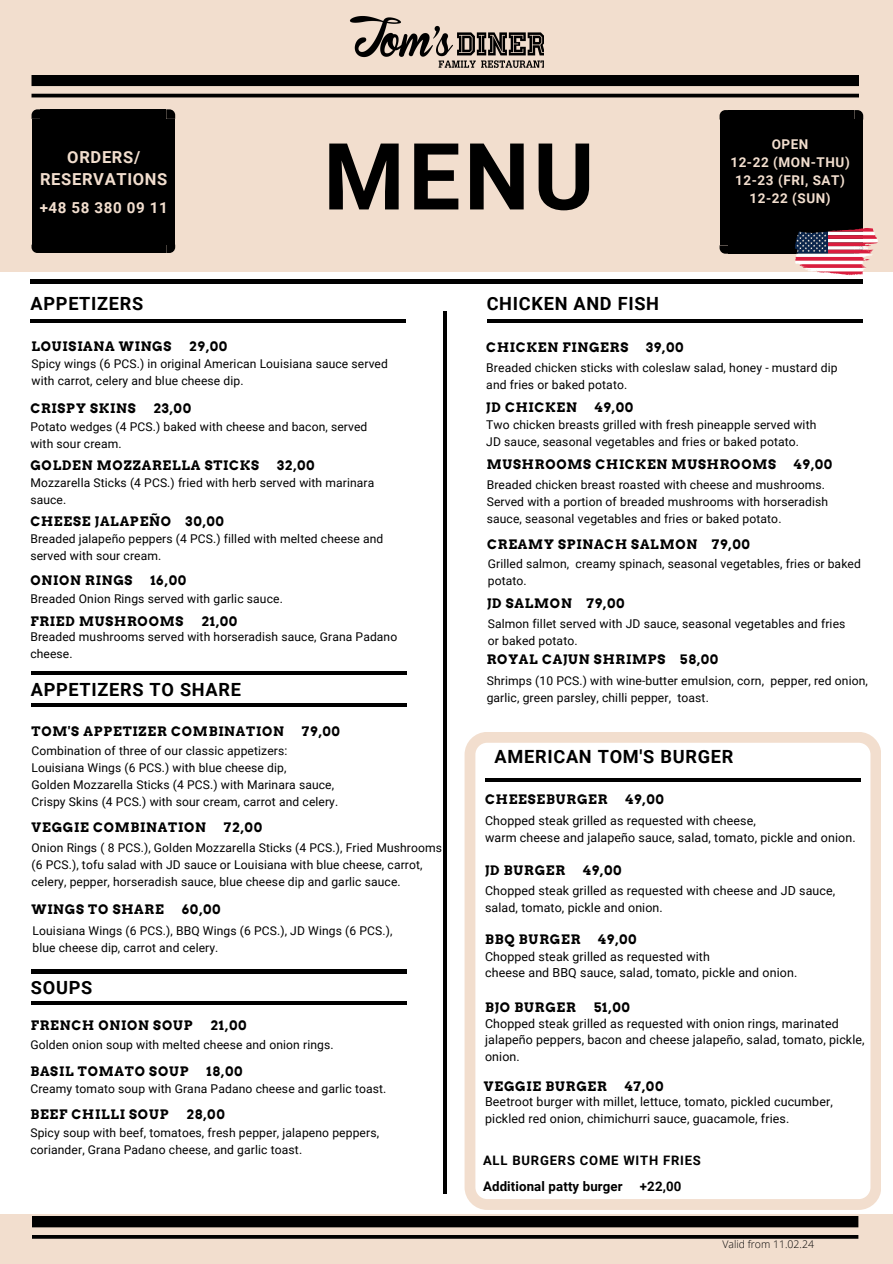
<style>
.page{position:relative;width:893px;height:1264px;background:#fff}
.page>*{position:absolute;margin:0;border:0;box-sizing:border-box;transform-origin:0 0}
.t1{font:700 92.7px "Roboto";color:#000}
.t2{font:700 18.15px "Roboto";letter-spacing:.04em;color:#000}
.t3{font:700 16.5px/22.5px "Roboto";letter-spacing:.04em;color:#f2dece;text-align:center}
.t4{font:700 15.15px "Roboto";letter-spacing:.04em;color:#f2dece}
.t5{font:700 13.5px/18px "Roboto";letter-spacing:.04em;color:#f2dece;text-align:center}
.t6{font:700 13.2px "Roboto";letter-spacing:.01em;color:#000}
.t7{font:700 13.05px "Arvo";letter-spacing:.06em;color:#000}
.t8{font:700 13.05px "Roboto";letter-spacing:.06em;color:#000}
.t9{font:12.45px/16.8px "Roboto";letter-spacing:.01em;color:#000}
.t10{font:12.15px/16.8px "Roboto";letter-spacing:.01em;color:#000}
.t11{font:12px/16.8px "Roboto";letter-spacing:.01em;color:#000}
.t12{font:300 10.5px "Open Sans";color:#000}
</style>
<div class="page">
<div style="left:0;top:0;width:892px;height:272px;background:#f2dece"></div>
<hr style="left:31px;top:703px;width:375px;height:3px;background:#000">
<div style="left:0;top:1214px;width:892px;height:49px;background:#f2dece"></div>
<svg style="left:166px;top:109px;width:9px;height:10px"></svg>
<div style="left:166px;top:119px;width:9px;height:126px;background:#000"></div>
<div style="left:40px;top:119px;width:126px;height:126px;background:#000"></div>
<div style="left:40px;top:109px;width:126px;height:10px;background:#000"></div>
<svg style="left:32px;top:109px;width:8px;height:10px"></svg>
<div style="left:32px;top:119px;width:8px;height:126px;background:#000"></div>
<div style="left:40px;top:245px;width:126px;height:8px;background:#000"></div>
<svg style="left:32px;top:245px;width:8px;height:8px"></svg>
<svg style="left:166px;top:245px;width:9px;height:8px"></svg>
<svg style="left:854px;top:110px;width:9px;height:10px"></svg>
<div style="left:854px;top:120px;width:9px;height:125px;background:#000"></div>
<div style="left:728px;top:120px;width:126px;height:125px;background:#000"></div>
<div style="left:728px;top:110px;width:126px;height:10px;background:#000"></div>
<svg style="left:719px;top:110px;width:9px;height:10px"></svg>
<div style="left:719px;top:120px;width:9px;height:125px;background:#000"></div>
<div style="left:728px;top:245px;width:126px;height:9px;background:#000"></div>
<svg style="left:719px;top:245px;width:9px;height:9px"></svg>
<svg style="left:31px;top:75px;width:827px;height:22px"></svg>
<svg style="left:32px;top:1216px;width:826px;height:22px"></svg>
<hr style="left:31px;top:969px;width:375px;height:4px;background:#000">
<hr style="left:31px;top:1001px;width:375px;height:3px;background:#000">
<svg style="left:464px;top:732px;width:417px;height:477px"></svg>
<img style="left:349px;top:16px;width:195px;height:52px">
<hr style="left:31px;top:319px;width:375px;height:4px;background:#000">
<hr style="left:31px;top:671px;width:376px;height:3px;background:#000">
<hr style="left:30px;top:280px;width:832px;height:3px;background:#000">
<hr style="left:443px;top:311px;width:4px;height:882px;background:#000">
<hr style="left:485px;top:778px;width:375px;height:4px;background:#000">
<svg style="left:795px;top:228px;width:82px;height:48px"></svg>
<hr style="left:486px;top:319px;width:376px;height:4px;background:#000">
<p class="t3" style="left:40px;top:146px;width:129px">ORDERS/<br>RESERVATIONS</p>
<h4 class="t4" style="left:40px;top:199px;width:129px">+48 58 380 09 11</h4>
<h4 class="t2" style="left:31px;top:293px;width:114px">APPETIZERS</h4>
<p class="t1" style="left:323px;top:123px;width:272px">MENU</p>
<h6 class="t2" style="left:486px;top:293px;width:174px">CHICKEN AND FISH</h6>
<p class="t5" style="left:730px;top:135px;width:121px">OPEN<br>12-22 (MON-THU)<br>12-23 (FRI, SAT)<br>12-22 (SUN)</p>
<p class="t7" style="left:31px;top:338px;width:141px">LOUISIANA WINGS</p>
<p class="t7" style="left:189px;top:338px;width:39px">29,00</p>
<p class="t11" style="left:32px;top:355px;width:358px">Spicy wings (6 PCS.) in original American Louisiana sauce served</p>
<p class="t11" style="left:32px;top:372px;width:213px">with carrot, celery and blue cheese dip.</p>
<p class="t7" style="left:30px;top:400px;width:107px">CRISPY SKINS</p>
<p class="t7" style="left:153px;top:400px;width:39px">23,00</p>
<p class="t11" style="left:30px;top:419px;width:338px">Potato wedges (4 PCS.) baked with cheese and bacon, served</p>
<h2 class="t11" style="left:30px;top:435px;width:93px">with sour cream.</h2>
<h3 class="t7" style="left:30px;top:458px;width:230px">GOLDEN MOZZARELLA STICKS</h3>
<h3 class="t7" style="left:277px;top:458px;width:39px">32,00</h3>
<h1 class="t11" style="left:30px;top:474px;width:345px">Mozzarella Sticks (4 PCS.) fried with herb served with marinara sauce.</h1>
<p class="t7" style="left:30px;top:513px;width:195px">CHEESE JALAPEÑO 30,00</p>
<h4 class="t11" style="left:30px;top:530px;width:354px">Breaded jalapeño peppers (4 PCS.) filled with melted cheese and served with sour cream.</h4>
<p class="t7" style="left:30px;top:572px;width:104px">ONION RINGS</p>
<p class="t7" style="left:150px;top:572px;width:37px">16,00</p>
<p class="t11" style="left:30px;top:590px;width:254px">Breaded Onion Rings served with garlic sauce.</p>
<h2 class="t7" style="left:30px;top:613px;width:155px">FRIED MUSHROOMS</h2>
<h2 class="t7" style="left:201px;top:613px;width:37px">21,00</h2>
<h2 class="t11" style="left:30px;top:628px;width:368px">Breaded mushrooms served with horseradish sauce, Grana Padano cheese.</h2>
<h4 class="t2" style="left:31px;top:679px;width:212px">APPETIZERS TO SHARE</h4>
<h4 class="t7" style="left:32px;top:724px;width:254px">TOM'S APPETIZER COMBINATION</h4>
<h4 class="t7" style="left:302px;top:724px;width:39px">79,00</h4>
<h4 class="t11" style="left:32px;top:742px;width:257px">Combination of three of our classic appetizers:</h4>
<p class="t11" style="left:32px;top:759px;width:256px">Louisiana Wings (6 PCS.) with blue cheese dip,</p>
<p class="t11" style="left:32px;top:776px;width:304px">Golden Mozzarella Sticks (4 PCS.) with Marinara sauce,</p>
<p class="t11" style="left:32px;top:793px;width:308px">Crispy Skins (4 PCS.) with sour cream, carrot and celery.</p>
<p class="t7" style="left:32px;top:819px;width:176px">VEGGIE COMBINATION</p>
<p class="t7" style="left:224px;top:819px;width:40px">72,00</p>
<p class="t11" style="left:32px;top:839px;width:412px">Onion Rings ( 8 PCS.), Golden Mozzarella Sticks (4 PCS.), Fried Mushrooms (6 PCS.), tofu salad with JD sauce or Louisiana with blue cheese, carrot, celery, pepper, horseradish sauce, blue cheese dip and garlic sauce.</p>
<p class="t7" style="left:32px;top:901px;width:134px">WINGS TO SHARE</p>
<p class="t7" style="left:182px;top:901px;width:40px">60,00</p>
<h4 class="t11" style="left:33px;top:922px;width:361px">Louisiana Wings (6 PCS.), BBQ Wings (6 PCS.), JD Wings (6 PCS.), blue cheese dip, carrot and celery.</h4>
<p class="t2" style="left:31px;top:977px;width:63px">SOUPS</p>
<h6 class="t7" style="left:31px;top:1017px;width:163px">FRENCH ONION SOUP</h6>
<h6 class="t7" style="left:211px;top:1017px;width:37px">21,00</h6>
<h4 class="t10" style="left:30px;top:1036px;width:305px">Golden onion soup with melted cheese and onion rings.</h4>
<h6 class="t7" style="left:30px;top:1063px;width:160px">BASIL TOMATO SOUP</h6>
<h6 class="t7" style="left:206px;top:1063px;width:37px">18,00</h6>
<h4 class="t10" style="left:30px;top:1080px;width:357px">Creamy tomato soup with Grana Padano cheese and garlic toast.</h4>
<h6 class="t7" style="left:30px;top:1106px;width:140px">BEEF CHILLI SOUP</h6>
<h6 class="t7" style="left:186px;top:1106px;width:40px">28,00</h6>
<h4 class="t10" style="left:30px;top:1124px;width:350px">Spicy soup with beef, tomatoes, fresh pepper, jalapeno peppers, coriander, Grana Padano cheese, and garlic toast.</h4>
<p class="t7" style="left:486px;top:339px;width:143px">CHICKEN FINGERS</p>
<p class="t7" style="left:646px;top:339px;width:39px">39,00</p>
<p class="t10" style="left:486px;top:359px;width:353px">Breaded chicken sticks with coleslaw salad, honey - mustard dip</p>
<h4 class="t10" style="left:486px;top:376px;width:142px">and fries or baked potato.</h4>
<p class="t7" style="left:486px;top:399px;width:92px">JD CHICKEN</p>
<p class="t7" style="left:594px;top:399px;width:40px">49,00</p>
<p class="t10" style="left:486px;top:417px;width:331px">Two chicken breasts grilled with fresh pineapple served with<br>JD sauce, seasonal vegetables and fries or baked potato.</p>
<h2 class="t7" style="left:486px;top:456px;width:291px">MUSHROOMS CHICKEN MUSHROOMS</h2>
<h2 class="t7" style="left:793px;top:456px;width:40px">49,00</h2>
<p class="t10" style="left:486px;top:477px;width:340px">Breaded chicken breast roasted with cheese and mushrooms.</p>
<h4 class="t10" style="left:486px;top:493px;width:343px">Served with a portion of breaded mushrooms with horseradish</h4>
<h2 class="t10" style="left:486px;top:510px;width:296px">sauce, seasonal vegetables and fries or baked potato.</h2>
<p class="t7" style="left:487px;top:537px;width:264px">CREAMY SPINACH SALMON 79,00</p>
<h4 class="t10" style="left:488px;top:555px;width:374px">Grilled salmon, creamy spinach, seasonal vegetables, fries or baked potato.</h4>
<p class="t7" style="left:487px;top:596px;width:139px">JD SALMON 79,00</p>
<h4 class="t10" style="left:488px;top:615px;width:359px">Salmon fillet served with JD sauce, seasonal vegetables and fries</h4>
<p class="t10" style="left:488px;top:632px;width:91px">or baked potato.</p>
<h6 class="t7" style="left:486px;top:651px;width:233px">ROYAL CAJUN SHRIMPS 58,00</h6>
<h4 class="t10" style="left:486px;top:672px;width:383px">Shrimps (10 PCS.) with wine-butter emulsion, corn, pepper, red onion, garlic, green parsley, chilli pepper, toast.</h4>
<p class="t2" style="left:494px;top:745px;width:240px">AMERICAN TOM'S BURGER</p>
<h4 class="t7" style="left:485px;top:791px;width:124px">CHEESEBURGER</h4>
<h4 class="t7" style="left:625px;top:791px;width:40px">49,00</h4>
<h4 class="t9" style="left:485px;top:812px;width:372px">Chopped steak grilled as requested with cheese,<br>warm cheese and jalapeño sauce, salad, tomato, pickle and onion.</h4>
<p class="t7" style="left:485px;top:862px;width:82px">JD BURGER</p>
<p class="t7" style="left:583px;top:862px;width:40px">49,00</p>
<p class="t9" style="left:485px;top:882px;width:351px">Chopped steak grilled as requested with cheese and JD sauce, salad, tomato, pickle and onion.</p>
<p class="t7" style="left:485px;top:931px;width:97px">BBQ BURGER</p>
<p class="t7" style="left:598px;top:931px;width:40px">49,00</p>
<h4 class="t9" style="left:485px;top:947px;width:314px">Chopped steak grilled as requested with<br>cheese and BBQ sauce, salad, tomato, pickle and onion.</h4>
<h4 class="t7" style="left:485px;top:999px;width:92px">BJO BURGER</h4>
<h4 class="t7" style="left:593px;top:999px;width:37px">51,00</h4>
<p class="t9" style="left:485px;top:1014px;width:381px">Chopped steak grilled as requested with onion rings, marinated jalapeño peppers, bacon and cheese jalapeño, salad, tomato, pickle, onion.</p>
<p class="t7" style="left:484px;top:1078px;width:124px">VEGGIE BURGER</p>
<p class="t7" style="left:624px;top:1078px;width:40px">47,00</p>
<h4 class="t9" style="left:485px;top:1093px;width:349px">Beetroot burger with millet, lettuce, tomato, pickled cucumber, pickled red onion, chimichurri sauce, guacamole, fries.</h4>
<p class="t8" style="left:483px;top:1153px;width:219px">ALL BURGERS COME WITH FRIES</p>
<p class="t6" style="left:483px;top:1178px;width:141px">Additional patty burger</p>
<p class="t6" style="left:640px;top:1178px;width:43px">+22,00</p>
<p class="t12" style="left:722px;top:1236px;width:93px">Valid from 11.02.24</p>
</div>
